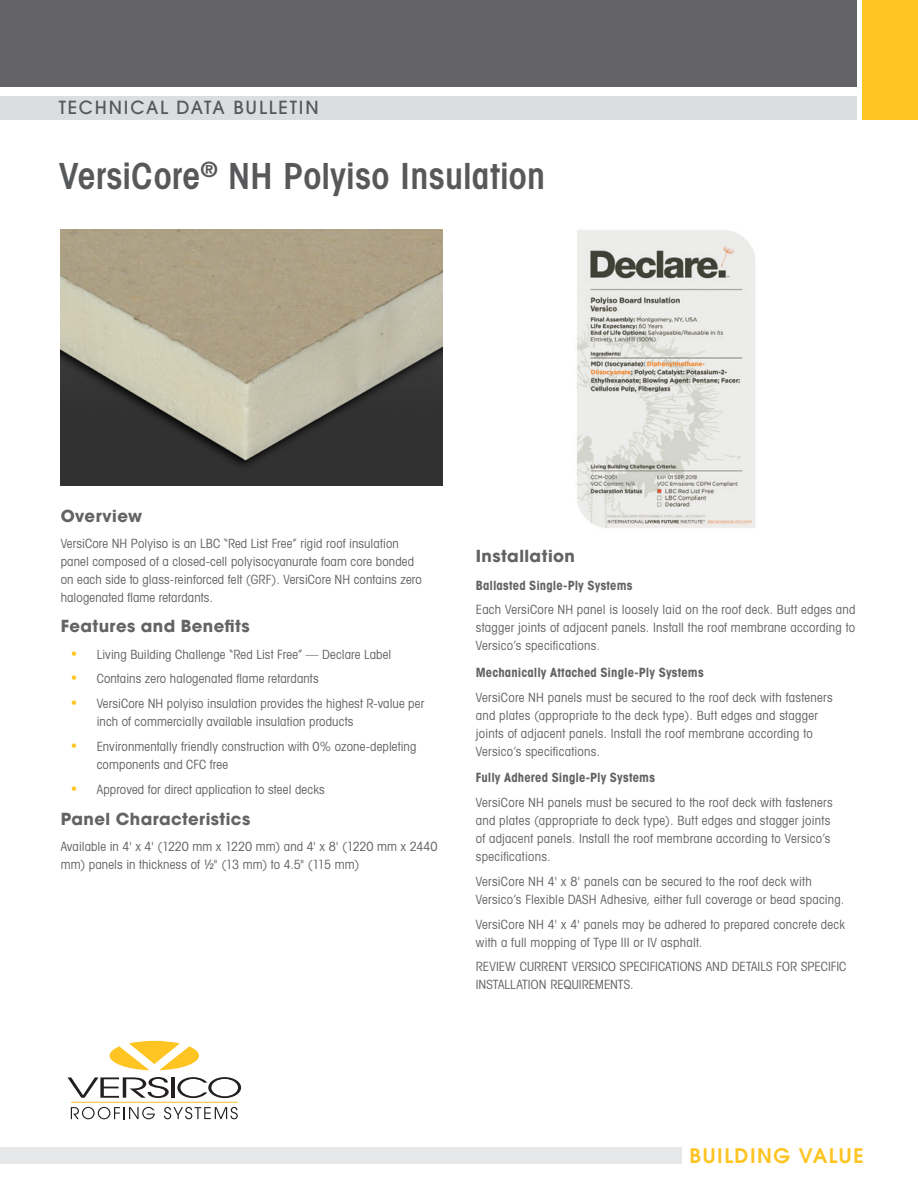
<style>
.page{position:relative;width:918px;height:1188px;background:#fff}
.page>*{position:absolute;margin:0;border:0;box-sizing:border-box;transform-origin:0 0}
.t1{font:600 condensed 36px "Avant Garde";letter-spacing:.01em;color:#57585a}
.t2{font:600 19.95px "Avant Garde";letter-spacing:.075em;color:#fec422}
.t3{font:500 18px "Avant Garde";letter-spacing:.1em;color:#57585a}
.Body_Copy{font:700 16.5px "Avant Garde";letter-spacing:.025em;color:#636366}
.All_Caps_Installatio{font:condensed 12.75px/18px "Avant Garde";letter-spacing:.015em;color:#636366}
.t4{font:700 condensed 12.75px "Avant Garde";letter-spacing:.01em;color:#636366}
.s1{font-stretch:normal;font-size:14.25px;color:#fec422}
</style>
<div class="page">
<img style="left:61px;top:230px;width:381px;height:256px">
<div style="left:0;top:1147px;width:681px;height:17px;background:#e6e7e9"></div>
<div style="left:0;top:96px;width:856px;height:23px;background:#dcdddf"></div>
<div style="left:0;top:0;width:856px;height:87px;background:#636366"></div>
<div style="left:863px;top:0;width:55px;height:119px;background:#fec422"></div>
<svg style="left:71px;top:1107px;width:84px;height:12px"></svg>
<svg style="left:164px;top:1107px;width:74px;height:12px"></svg>
<svg style="left:177px;top:1077px;width:64px;height:21px"></svg>
<hr style="left:171px;top:1077px;width:4px;height:21px;background:#231f20">
<svg style="left:68px;top:1077px;width:101px;height:21px"></svg>
<hr style="left:71px;top:1102px;width:166px;height:1px;background:#fec422">
<svg style="left:110px;top:1041px;width:89px;height:29px"></svg>
<img style="left:577px;top:230px;width:179px;height:298px">
<p class="t3" style="left:59px;top:97px;width:261px">TECHNICAL DATA BULLETIN</p>
<p class="t1" style="left:59px;top:154px;width:488px">VersiCore<sup>®</sup> NH Polyiso Insulation</p>
<p class="Body_Copy" style="left:61px;top:505px;width:83px">Overview</p>
<p class="All_Caps_Installatio" style="left:61px;top:535px;width:363px">VersiCore NH Polyiso is an LBC “Red List Free” rigid roof insulation panel composed of a closed-cell polyisocyanurate foam core bonded on each side to glass-reinforced felt (GRF). VersiCore NH contains zero halogenated flame retardants.</p>
<p class="Body_Copy" style="left:61px;top:616px;width:190px">Features and Benefits</p>
<p class="All_Caps_Installatio" style="left:70px;top:645px;width:323px"><span class="s1">•</span> Living Building Challenge “Red List Free” — Declare Label</p>
<p class="All_Caps_Installatio" style="left:70px;top:670px;width:251px"><span class="s1">•</span> Contains zero halogenated flame retardants</p>
<p class="All_Caps_Installatio" style="left:97px;top:694px;width:329px;text-indent:-27px"><span class="s1">•</span> VersiCore NH polyiso insulation provides the highest R-value per inch of commercially available insulation products</p>
<p class="All_Caps_Installatio" style="left:97px;top:737px;width:321px;text-indent:-27px"><span class="s1">•</span> Environmentally friendly construction with 0% ozone-depleting components and CFC free</p>
<p class="All_Caps_Installatio" style="left:70px;top:780px;width:257px"><span class="s1">•</span> Approved for direct application to steel decks</p>
<p class="Body_Copy" style="left:61px;top:808px;width:191px">Panel Characteristics</p>
<p class="All_Caps_Installatio" style="left:61px;top:838px;width:378px">Available in 4' x 4' (1220 mm x 1220 mm) and 4' x 8' (1220 mm x 2440 mm) panels in thickness of ½" (13 mm) to 4.5" (115 mm)</p>
<p class="Body_Copy" style="left:476px;top:545px;width:101px">Installation</p>
<p class="t4" style="left:476px;top:577px;width:158px">Ballasted Single-Ply Systems</p>
<p class="All_Caps_Installatio" style="left:476px;top:601px;width:381px;text-align:justify">Each VersiCore NH panel is loosely laid on the roof deck. Butt edges and stagger joints of adjacent panels. Install the roof membrane according to Versico’s specifications.</p>
<p class="t4" style="left:476px;top:664px;width:229px">Mechanically Attached Single-Ply Systems</p>
<p class="All_Caps_Installatio" style="left:476px;top:688px;width:358px">VersiCore NH panels must be secured to the roof deck with fasteners and plates (appropriate to the deck type). Butt edges and stagger joints of adjacent panels. Install the roof membrane according to Versico’s specifications.</p>
<p class="t4" style="left:476px;top:769px;width:181px">Fully Adhered Single-Ply Systems</p>
<p class="All_Caps_Installatio" style="left:476px;top:793px;width:358px">VersiCore NH panels must be secured to the roof deck with fasteners and plates (appropriate to deck type). Butt edges and stagger joints of adjacent panels. Install the roof membrane according to Versico’s specifications.</p>
<p class="All_Caps_Installatio" style="left:476px;top:872px;width:370px">VersiCore NH 4' x 8' panels can be secured to the roof deck with<br>Versico’s Flexible DASH Adhesive, either full coverage or bead spacing.</p>
<p class="All_Caps_Installatio" style="left:476px;top:915px;width:371px">VersiCore NH 4' x 4' panels may be adhered to prepared concrete deck with a full mopping of Type III or IV asphalt.</p>
<p class="All_Caps_Installatio" style="left:476px;top:957px;width:372px">REVIEW CURRENT VERSICO SPECIFICATIONS AND DETAILS FOR SPECIFIC<br>INSTALLATION REQUIREMENTS.</p>
<p class="t2" style="left:690px;top:1142px;width:176px">BUILDING VALUE</p>
</div>
